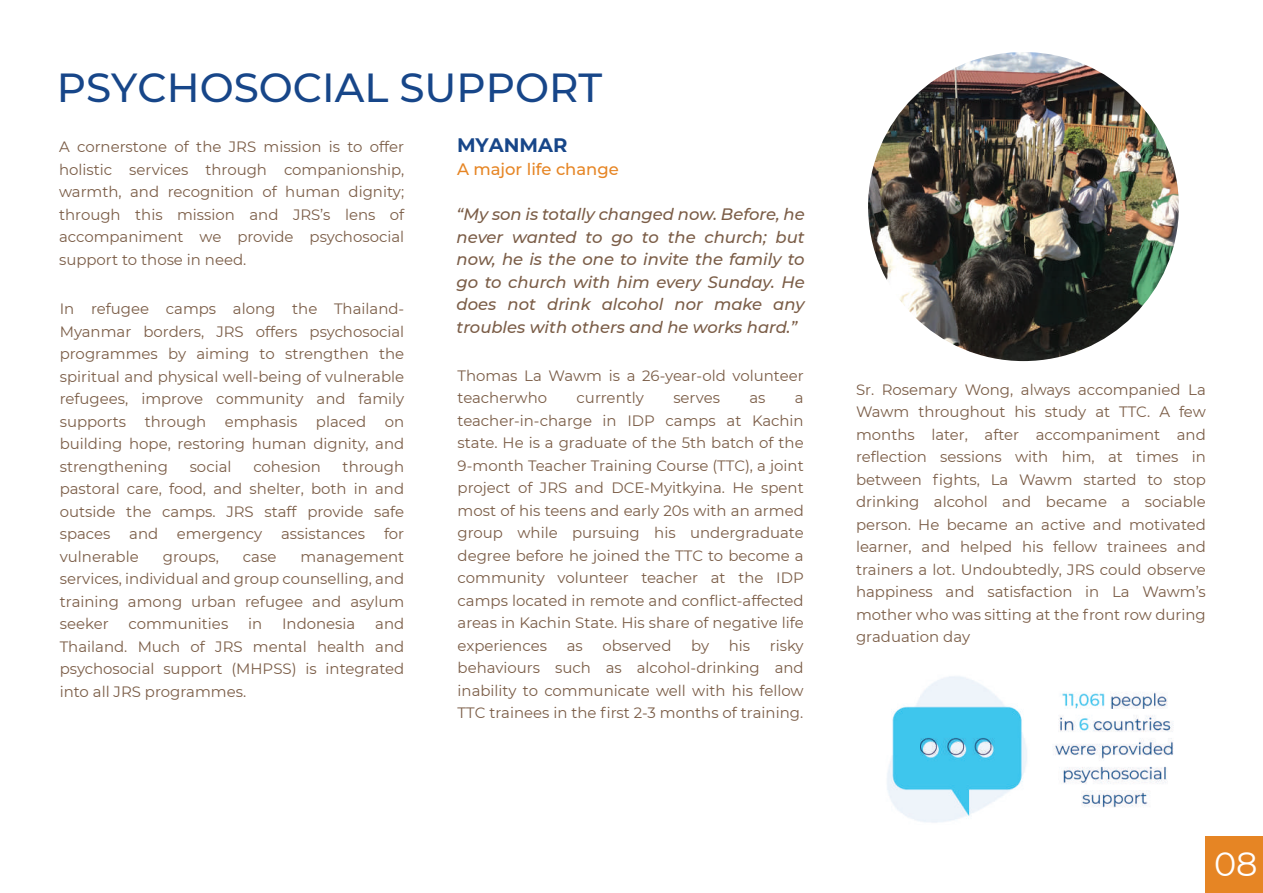
<style>
.page{position:relative;width:1263px;height:893px;background:#fff}
.page>*{position:absolute;margin:0;border:0;box-sizing:border-box;transform-origin:0 0}
.t1{font:500 40.5px "Montserrat";color:#174689}
.t2{font:33.75px "Montserrat";color:#fff}
.t3{font:700 19.5px "Montserrat";color:#174689}
.t4{font:italic 500 16.5px/22.5px "Montserrat";color:#7b5d47;text-align:justify}
.t5{font:500 16.5px "Montserrat";color:#e68524}
.t6{font:15px/22.5px "Montserrat";color:#7b5d47;text-align:justify}
</style>
<div class="page">
<div style="left:1206px;top:836px;width:57px;height:57px;background:#e68524"></div>
<img style="left:868px;top:52px;width:311px;height:309px">
<img style="left:887px;top:676px;width:287px;height:147px">
<h1 class="t1" style="left:57px;top:59px;width:547px">PSYCHOSOCIAL SUPPORT</h1>
<p class="t6" style="left:59px;top:135px;width:347px">A cornerstone of the JRS mission is to offer holistic services through companionship, warmth, and recognition of human dignity; through this mission and JRS’s lens of accompaniment we provide psychosocial support to those in need.</p>
<h3 class="t3" style="left:457px;top:131px;width:112px">MYANMAR</h3>
<p class="t5" style="left:457px;top:157px;width:163px">A major life change</p>
<p class="t4" style="left:457px;top:202px;width:350px">“My son is totally changed now. Before, he never wanted to go to the church; but now, he is the one to invite the family to go to church with him every Sunday. He does not drink alcohol nor make any troubles with others and he works hard.”</p>
<p class="t6" style="left:60px;top:297px;width:346px">In refugee camps along the Thailand-Myanmar borders, JRS offers psychosocial programmes by aiming to strengthen the spiritual and physical well-being of vulnerable refugees, improve community and family supports through emphasis placed on building hope, restoring human dignity, and strengthening</p>
<p class="t6" style="left:458px;top:363px;width:348px">Thomas La Wawm is a 26-year-old volunteer teacherwho</p>
<p class="t6" style="left:577px;top:386px;width:69px">currently</p>
<p class="t6" style="left:673px;top:386px;width:48px">serves</p>
<p class="t6" style="left:749px;top:386px;width:18px">as</p>
<p class="t6" style="left:458px;top:386px;width:348px;text-indent:337px">a teacher-in-charge in IDP camps at Kachin state. He is a graduate of the 5th batch of the 9-month Teacher Training Course (TTC), a joint project of JRS and DCE-Myitkyina. He spent most of his teens and early 20s with an armed group while pursuing his undergraduate degree before he joined the TTC to become a community volunteer teacher at the IDP camps located in remote and conflict-affected areas in Kachin State. His share of negative life experiences</p>
<p class="t6" style="left:60px;top:455px;width:346px;text-indent:283px">through pastoral care, food, and shelter, both in and outside the camps. JRS staff provide safe spaces and emergency assistances for vulnerable</p>
<p class="t6" style="left:190px;top:455px;width:43px">social</p>
<p class="t6" style="left:253px;top:455px;width:69px">cohesion</p>
<p class="t6" style="left:60px;top:545px;width:346px;text-indent:241px">management services, individual and group counselling, and training among urban refugee and asylum seeker</p>
<p class="t6" style="left:163px;top:545px;width:57px">groups,</p>
<p class="t6" style="left:243px;top:545px;width:35px">case</p>
<p class="t6" style="left:60px;top:612px;width:346px;text-indent:315px">and Thailand. Much of JRS mental health and psychosocial support (MHPSS) is integrated into all JRS programmes.</p>
<p class="t6" style="left:129px;top:612px;width:101px">communities</p>
<p class="t6" style="left:248px;top:612px;width:16px">in</p>
<p class="t6" style="left:282px;top:612px;width:75px">Indonesia</p>
<p class="t6" style="left:458px;top:633px;width:348px;text-indent:312px">risky behaviours such as alcohol-drinking and inability to communicate well with his fellow TTC trainees in the first 2-3 months of training.</p>
<p class="t6" style="left:567px;top:633px;width:18px">as</p>
<p class="t6" style="left:602px;top:633px;width:70px">observed</p>
<p class="t6" style="left:691px;top:633px;width:19px">by</p>
<p class="t6" style="left:729px;top:633px;width:23px">his</p>
<p class="t6" style="left:856px;top:378px;width:351px">Sr. Rosemary Wong, always accompanied La Wawm throughout his study at TTC. A few months later, after accompaniment and reflection sessions with him, at times in between fights, La Wawm started to stop drinking alcohol and became a sociable person. He became an active and motivated learner, and helped his fellow trainees and trainers a lot. Undoubtedly, JRS could observe happiness and satisfaction in La Wawm’s mother who was sitting at the front row during graduation day</p>
<h2 class="t2" style="left:1214px;top:841px;width:45px">08</h2>
</div>
